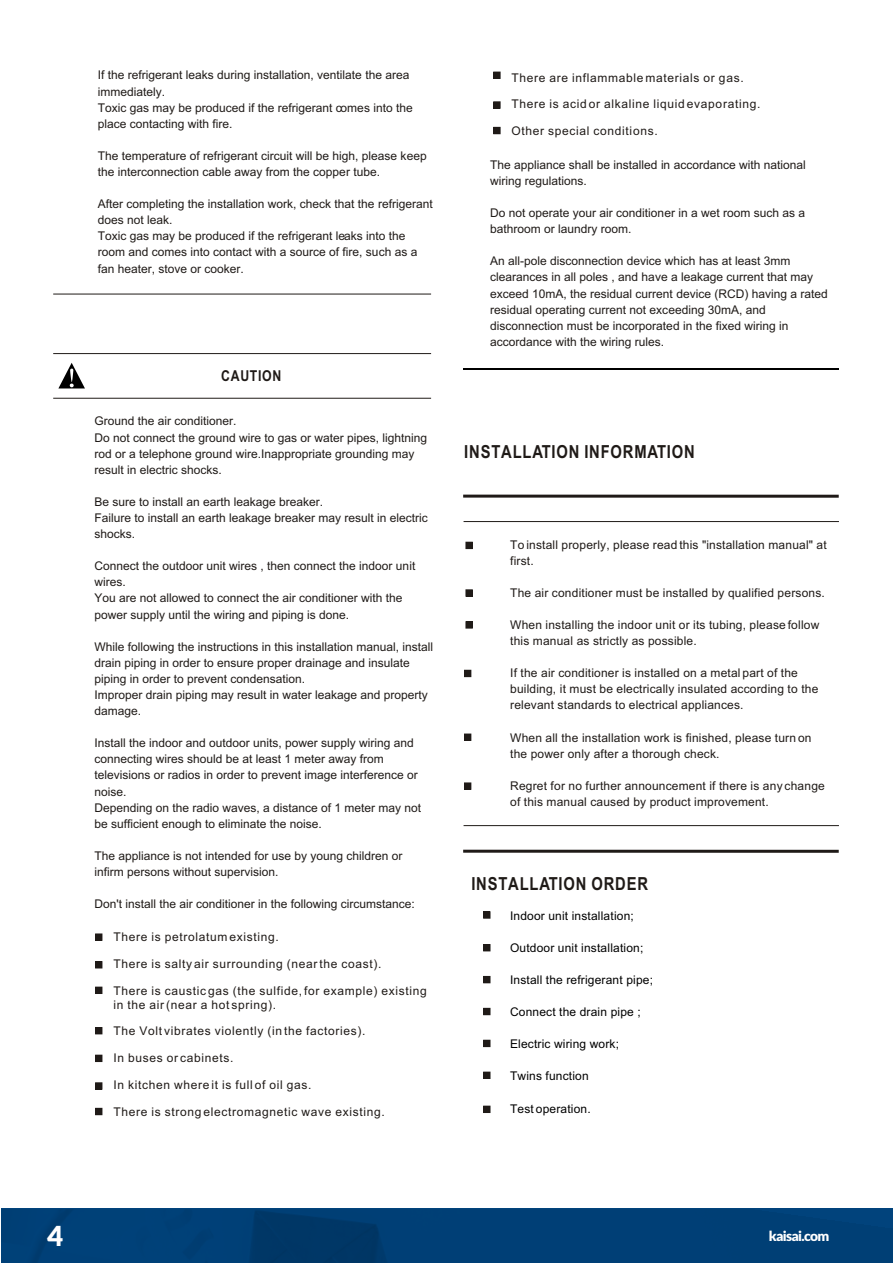
<style>
.page{position:relative;width:893px;height:1263px;background:#fff}
.page>*{position:absolute;margin:0;border:0;box-sizing:border-box;transform-origin:0 0}
.t1{font:900 27.6px "Lato";color:#fff}
.t2{font:700 18px "Arial Narrow";letter-spacing:.045em;color:#1f1a17}
.t3{font:700 15px "Arial Narrow";letter-spacing:.045em;color:#1f1a17}
.t4{font:900 13.8px "Lato";letter-spacing:-.05em;color:#fff}
.t5{font:12px/16px "Arial";color:#1f1a17}
.t6{font:12px/13.4px "Arial";letter-spacing:.055em;color:#1f1a17}
.t7{font:12px "Arial";letter-spacing:.015em;color:#000}
</style>
<div class="page">
<div style="left:95px;top:934px;width:7px;height:6px;border:1px solid #1f1a17"></div>
<div style="left:96px;top:961px;width:6px;height:7px;background:#1f1a17"></div>
<div style="left:95px;top:961px;width:7px;height:7px;border:1px solid #1f1a17"></div>
<div style="left:95px;top:987px;width:7px;height:7px;border:1px solid #1f1a17"></div>
<div style="left:96px;top:1027px;width:6px;height:7px;background:#1f1a17"></div>
<div style="left:95px;top:1027px;width:7px;height:7px;border:1px solid #1f1a17"></div>
<div style="left:95px;top:1055px;width:7px;height:7px;border:1px solid #1f1a17"></div>
<div style="left:95px;top:1083px;width:7px;height:6px;border:1px solid #1f1a17"></div>
<div style="left:96px;top:1108px;width:6px;height:7px;background:#1f1a17"></div>
<div style="left:95px;top:1108px;width:7px;height:7px;border:1px solid #1f1a17"></div>
<div style="left:494px;top:72px;width:6px;height:7px;border:1px solid #1f1a17"></div>
<svg style="left:494px;top:102px;width:6px;height:6px"></svg>
<div style="left:494px;top:127px;width:6px;height:7px;background:#1f1a17"></div>
<div style="left:464px;top:783px;width:7px;height:6px;background:#1f1a17"></div>
<div style="left:464px;top:734px;width:7px;height:6px;background:#1f1a17"></div>
<div style="left:464px;top:670px;width:7px;height:7px;background:#1f1a17"></div>
<div style="left:483px;top:912px;width:7px;height:6px;border:1px solid #1f1a17"></div>
<div style="left:484px;top:944px;width:6px;height:7px;background:#1f1a17"></div>
<div style="left:483px;top:944px;width:7px;height:7px;border:1px solid #1f1a17"></div>
<div style="left:484px;top:976px;width:6px;height:7px;background:#1f1a17"></div>
<div style="left:483px;top:976px;width:7px;height:7px;border:1px solid #1f1a17"></div>
<div style="left:484px;top:1008px;width:6px;height:7px;background:#1f1a17"></div>
<div style="left:483px;top:1008px;width:7px;height:7px;border:1px solid #1f1a17"></div>
<div style="left:483px;top:1040px;width:7px;height:7px;border:1px solid #1f1a17"></div>
<div style="left:483px;top:1072px;width:7px;height:7px;border:1px solid #1f1a17"></div>
<div style="left:483px;top:1106px;width:7px;height:7px;border:1px solid #1f1a17"></div>
<hr style="left:53px;top:353px;width:378px;height:1px;background:#1f1a17">
<hr style="left:53px;top:294px;width:378px;height:1px;background:#1f1a17">
<hr style="left:53px;top:398px;width:378px;height:1px;background:#1f1a17">
<svg style="left:58px;top:363px;width:27px;height:25px"></svg>
<hr style="left:463px;top:368px;width:376px;height:2px;background:#000">
<hr style="left:464px;top:521px;width:375px;height:1px;background:#1f1a17">
<hr style="left:464px;top:825px;width:375px;height:1px;background:#1f1a17">
<hr style="left:463px;top:495px;width:376px;height:3px;background:#1f1a17">
<hr style="left:463px;top:850px;width:376px;height:3px;background:#1f1a17">
<div style="left:466px;top:542px;width:6px;height:7px;background:#1f1a17"></div>
<svg style="left:466px;top:590px;width:6px;height:6px"></svg>
<div style="left:466px;top:621px;width:6px;height:7px;border:1px solid #1f1a17"></div>
<img style="left:1px;top:1209px;width:892px;height:54px">
<p class="t5" style="left:98px;top:68px;width:316px">If the refrigerant leaks during installation, ventilate the area immediately.<br>Toxic gas may be produced if the refrigerant comes into the place contacting with fire.</p>
<p class="t5" style="left:98px;top:149px;width:330px">The temperature of refrigerant circuit will be high, please keep the interconnection cable away from the copper tube.</p>
<p class="t5" style="left:98px;top:197px;width:336px">After completing the installation work, check that the refrigerant does not leak.<br>Toxic gas may be produced if the refrigerant leaks into the room and comes into contact with a source of fire, such as a fan heater, stove or cooker.</p>
<p class="t3" style="left:221px;top:366px;width:62px">CAUTION</p>
<p class="t5" style="left:94px;top:414px;width:334px">Ground the air conditioner.<br>Do not connect the ground wire to gas or water pipes, lightning rod or a telephone ground wire.Inappropriate grounding may result in electric shocks.</p>
<p class="t5" style="left:94px;top:495px;width:335px">Be sure to install an earth leakage breaker.<br>Failure to install an earth leakage breaker may result in electric shocks.</p>
<p class="t5" style="left:94px;top:559px;width:322px">Connect the outdoor unit wires , then connect the indoor unit wires.<br>You are not allowed to connect the air conditioner with the power supply until the wiring and piping is done.</p>
<p class="t5" style="left:94px;top:640px;width:340px">While following the instructions in this installation manual, install drain piping in order to ensure proper drainage and insulate piping in order to prevent condensation.<br>Improper drain piping may result in water leakage and property damage.</p>
<p class="t5" style="left:94px;top:736px;width:328px">Install the indoor and outdoor units, power supply wiring and connecting wires should be at least 1 meter away from televisions or radios in order to prevent image interference or noise.<br>Depending on the radio waves, a distance of 1 meter may not be sufficient enough to eliminate the noise.</p>
<p class="t5" style="left:94px;top:849px;width:310px">The appliance is not intended for use by young children or infirm persons without supervision.</p>
<p class="t5" style="left:94px;top:897px;width:322px">Don't install the air conditioner in the following circumstance:</p>
<p class="t6" style="left:113px;top:932px;width:167px">There is petrolatum existing.</p>
<p class="t6" style="left:113px;top:958px;width:270px">There is salty air surrounding (near the coast).</p>
<p class="t6" style="left:113px;top:985px;width:315px">There is caustic gas (the sulfide, for example) existing in the air (near a hot spring).</p>
<p class="t6" style="left:113px;top:1026px;width:254px">The Volt vibrates violently (in the factories).</p>
<p class="t6" style="left:113px;top:1052px;width:122px">In buses or cabinets.</p>
<p class="t6" style="left:113px;top:1079px;width:200px">In kitchen where it is full of oil gas.</p>
<p class="t6" style="left:113px;top:1106px;width:273px">There is strong electromagnetic wave existing.</p>
<p class="t6" style="left:511px;top:72px;width:234px">There are inflammable materials or gas.</p>
<p class="t6" style="left:511px;top:99px;width:250px">There is acid or alkaline liquid evaporating.</p>
<p class="t6" style="left:511px;top:126px;width:148px">Other special conditions.</p>
<p class="t5" style="left:490px;top:158px;width:317px">The appliance shall be installed in accordance with national wiring regulations.</p>
<p class="t5" style="left:490px;top:206px;width:316px">Do not operate your air conditioner in a wet room such as a bathroom or laundry room.</p>
<p class="t5" style="left:490px;top:254px;width:339px">An all-pole disconnection device which has at least 3mm clearances in all poles , and have a leakage current that may exceed 10mA, the residual current device (RCD) having a rated residual operating current not exceeding 30mA, and disconnection must be incorporated in the fixed wiring in accordance with the wiring rules.</p>
<p class="t2" style="left:464px;top:440px;width:232px">INSTALLATION INFORMATION</p>
<p class="t5" style="left:510px;top:537px;width:318px">To install properly, please read this "installation manual" at first.</p>
<p class="t5" style="left:510px;top:586px;width:316px">The air conditioner must be installed by qualified persons.</p>
<p class="t5" style="left:510px;top:618px;width:311px">When installing the indoor unit or its tubing, please follow this manual as strictly as possible.</p>
<p class="t5" style="left:510px;top:666px;width:310px">If the air conditioner is installed on a metal part of the building, it must be electrically insulated according to the relevant standards to electrical appliances.</p>
<p class="t5" style="left:510px;top:731px;width:303px">When all the installation work is finished, please turn on the power only after a thorough check.</p>
<p class="t5" style="left:510px;top:779px;width:316px">Regret for no further announcement if there is any change of this manual caused by product improvement.</p>
<p class="t2" style="left:471px;top:872px;width:178px">INSTALLATION ORDER</p>
<p class="t7" style="left:510px;top:907px;width:125px">Indoor unit installation;</p>
<p class="t7" style="left:510px;top:940px;width:135px">Outdoor unit installation;</p>
<p class="t7" style="left:510px;top:972px;width:144px">Install the refrigerant pipe;</p>
<p class="t7" style="left:510px;top:1004px;width:132px">Connect the drain pipe ;</p>
<p class="t7" style="left:510px;top:1036px;width:111px">Electric wiring work;</p>
<p class="t7" style="left:510px;top:1068px;width:80px">Twins function</p>
<p class="t7" style="left:510px;top:1100px;width:82px">Test operation.</p>
<p class="t1" style="left:47px;top:1220px;width:18px">4</p>
<p class="t4" style="left:769px;top:1228px;width:62px">kaisai.com</p>
</div>
